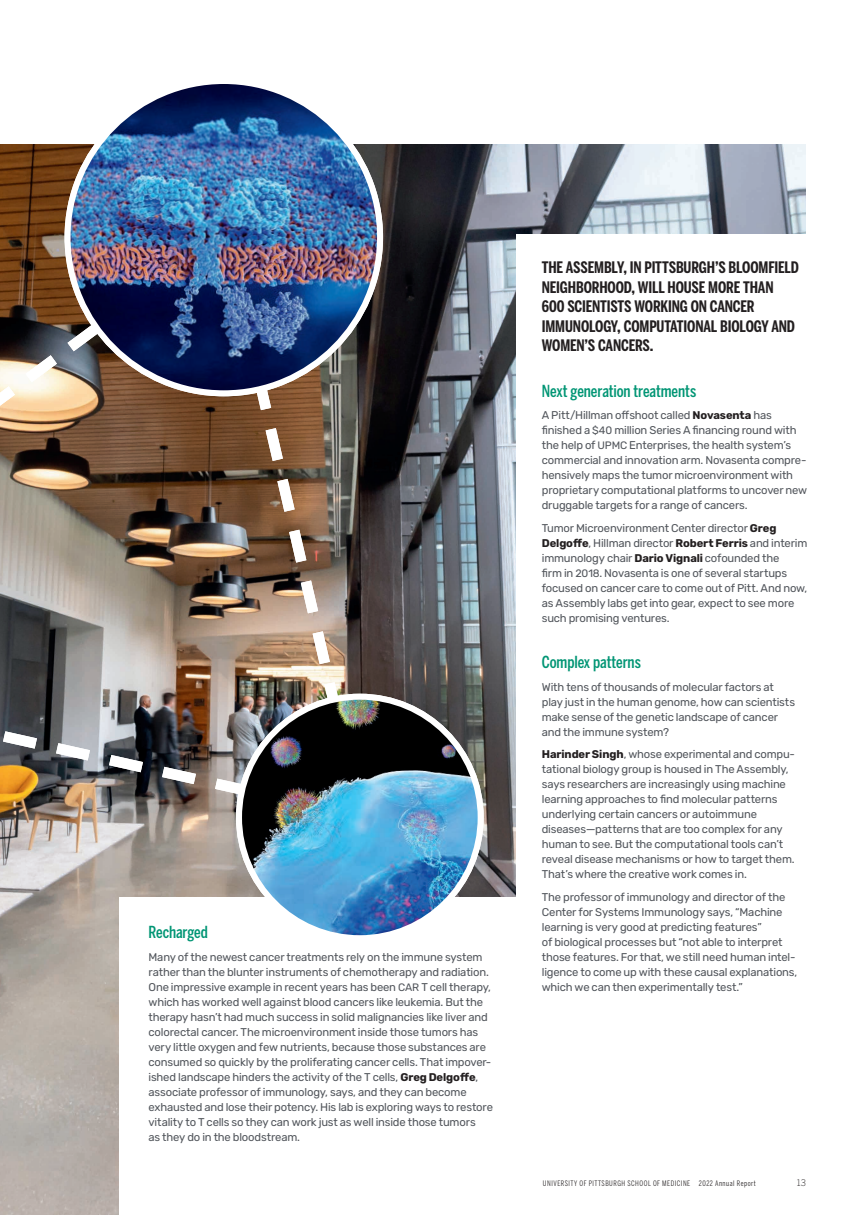
<style>
.page{position:relative;width:851px;height:1215px;background:#fff}
.page>*{position:absolute;margin:0;border:0;box-sizing:border-box;transform-origin:0 0}
.t1{font:500 16.5px "Benton Sans Compressed";letter-spacing:-.005em;color:#009574}
.t2{font:700 15.75px/19.5px "Benton Sans Compressed";letter-spacing:-.01em;color:#231f20}
.t3{font:11.25px/15px "Rubik";letter-spacing:-.015em;color:#52565c}
.t4{font:300 9px "Benton Sans";color:#231f20}
.t5{font:7.5px "Benton Sans Compressed";letter-spacing:.07em;color:#231f20}
.s1{font-size:10.8px}
.s2{font-weight:700;font-size:11.1px;color:#231f20}
</style>
<div class="page">
<img style="left:0;top:144px;width:805px;height:1071px">
<div style="left:119px;top:897px;width:729px;height:318px;background:#fff"></div>
<div style="left:516px;top:234px;width:334px;height:854px;background:#fff"></div>
<img style="left:0;top:672px;width:211px;height:155px">
<img style="left:211px;top:288px;width:161px;height:540px">
<img style="left:0;top:221px;width:236px;height:451px">
<img style="left:68px;top:81px;width:312px;height:312px;border-radius:156px">
<img style="left:239px;top:697px;width:241px;height:241px;border-radius:121px">
<div style="left:236px;top:694px;width:247px;height:247px;border:6px solid #fff;border-radius:50%"></div>
<h1 class="t1" style="left:148px;top:922px;width:61px">Recharged</h1>
<p class="t3" style="left:148px;top:950px;width:346px">Many of the newest cancer treatments rely on the immune system rather than the blunter instruments of chemotherapy and radiation.<br>One impressive example in recent years has been <span class="s1">CAR</span> T cell therapy, which has worked well against blood cancers like leukemia. But the therapy hasn’t had much success in solid malignancies like liver and colorectal cancer. The microenvironment inside those tumors has very little oxygen and few nutrients, because those substances are consumed so quickly by the proliferating cancer cells. That impover&shy;ished landscape hinders the activity of the T cells, <span class="s2">Greg Delgoffe</span>, associate professor of immunology, says, and they can become exhausted and lose their potency. His lab is exploring ways to restore vitality to T cells so they can work just as well inside those tumors<br>as they do in the bloodstream.</p>
<h2 class="t2" style="left:542px;top:258px;width:258px">THE ASSEMBLY, IN PITTSBURGH’S BLOOMFIELD NEIGHBORHOOD, WILL HOUSE MORE THAN 600 SCIENTISTS WORKING ON CANCER IMMUNOLOGY, COMPUTATIONAL BIOLOGY AND WOMEN’S CANCERS.</h2>
<h1 class="t1" style="left:542px;top:381px;width:156px">Next generation treatments</h1>
<p class="t3" style="left:541px;top:408px;width:267px">A Pitt/Hillman offshoot called <span class="s2">Novasenta</span> has finished a <span class="s1">$40</span> million Series A financing round with the help of <span class="s1">UPMC</span> Enterprises, the health system’s commercial and innovation arm. Novasenta compre&shy;hensively maps the tumor microenvironment with proprietary computational platforms to uncover new druggable targets for a range of cancers.</p>
<p class="t3" style="left:541px;top:521px;width:267px">Tumor Microenvironment Center director <span class="s2">Greg Delgoffe</span>, Hillman director <span class="s2">Robert Ferris</span> and interim immunology chair <span class="s2">Dario Vignali</span> cofounded the<br>firm in <span class="s1">2018</span>. Novasenta is one of several startups focused on cancer care to come out of Pitt. And now, as Assembly labs get into gear, expect to see more such promising ventures.</p>
<h1 class="t1" style="left:542px;top:652px;width:101px">Complex patterns</h1>
<p class="t3" style="left:542px;top:680px;width:255px">With tens of thousands of molecular factors at play just in the human genome, how can scientists make sense of the genetic landscape of cancer and the immune system?</p>
<p class="t3" style="left:541px;top:747px;width:254px"><span class="s2">Harinder Singh</span>, whose experimental and compu&shy;tational biology group is housed in The Assembly, says researchers are increasingly using machine learning approaches to find molecular patterns underlying certain cancers or autoimmune diseases—patterns that are too complex for any human to see. But the computational tools can’t reveal disease mechanisms or how to target them.<br>That’s where the creative work comes in.</p>
<p class="t3" style="left:541px;top:890px;width:257px">The professor of immunology and director of the Center for Systems Immunology says, “Machine learning is very good at predicting features”<br>of biological processes but “not able to interpret those features. For that, we still need human intel&shy;ligence to come up with these causal explanations, which we can then experimentally test.”</p>
<p class="t5" style="left:543px;top:1179px;width:214px">UNIVERSITY OF PITTSBURGH SCHOOL OF MEDICINE 2022 Annual Report</p>
<p class="t4" style="left:796px;top:1178px;width:11px">13</p>
</div>
